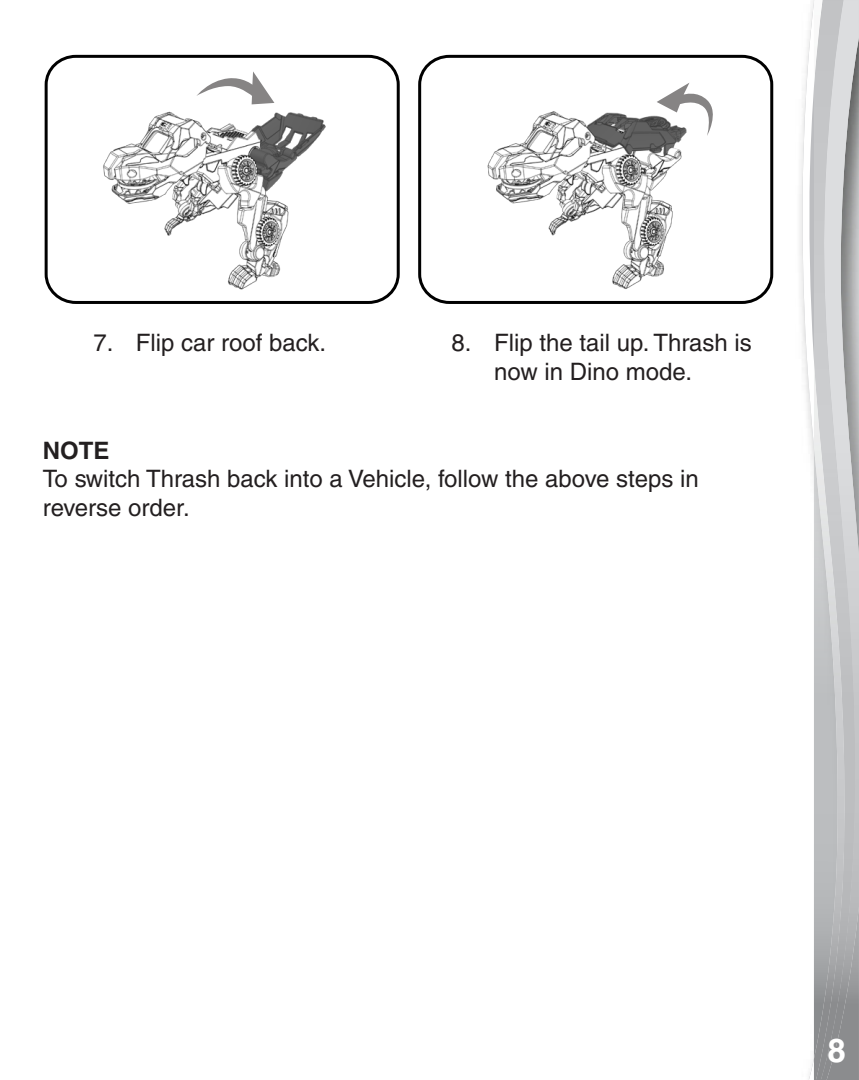
<style>
.page{position:relative;width:859px;height:1080px;background:#fff}
.page>*{position:absolute;margin:0;border:0;box-sizing:border-box;transform-origin:0 0}
.t1{font:700 33px "Helvetica";color:#fff}
.body_text_1{font:500 24px/28.8px "Helvetica";color:#231f20}
.Headline{font:500 24px/28.8px "Helvetica";color:#231f20}
.body_text_1-2{font:700 24px "Helvetica";color:#231f20}
</style>
<div class="page">
<svg style="left:802px;top:0;width:12px;height:1080px"></svg>
<img style="left:847px;top:906px;width:12px;height:174px">
<svg style="left:847px;top:0;width:12px;height:906px;background:#b6b7b9"></svg>
<img style="left:814px;top:0;width:33px;height:1080px">
<img style="left:46px;top:56px;width:350px;height:244px">
<div style="left:45px;top:55px;width:355px;height:249px;border:3px solid #000;border-radius:29px"></div>
<img style="left:422px;top:59px;width:350px;height:241px">
<div style="left:418px;top:55px;width:355px;height:249px;border:3px solid #000;border-radius:29px"></div>
<svg style="left:196px;top:71px;width:78px;height:33px"></svg>
<svg style="left:657px;top:83px;width:63px;height:53px"></svg>
<p class="Headline" style="left:93px;top:328px;width:234px">7. Flip car roof back.</p>
<p class="Headline" style="left:494px;top:328px;width:259px;text-indent:-43px">8. Flip the tail up. Thrash is now in Dino mode.</p>
<p class="body_text_1-2" style="left:43px;top:435px;width:68px">NOTE</p>
<p class="body_text_1" style="left:43px;top:465px;width:657px">To switch Thrash back into a Vehicle, follow the above steps in reverse order.</p>
<h1 class="t1" style="left:827px;top:1031px;width:20px">8</h1>
</div>
